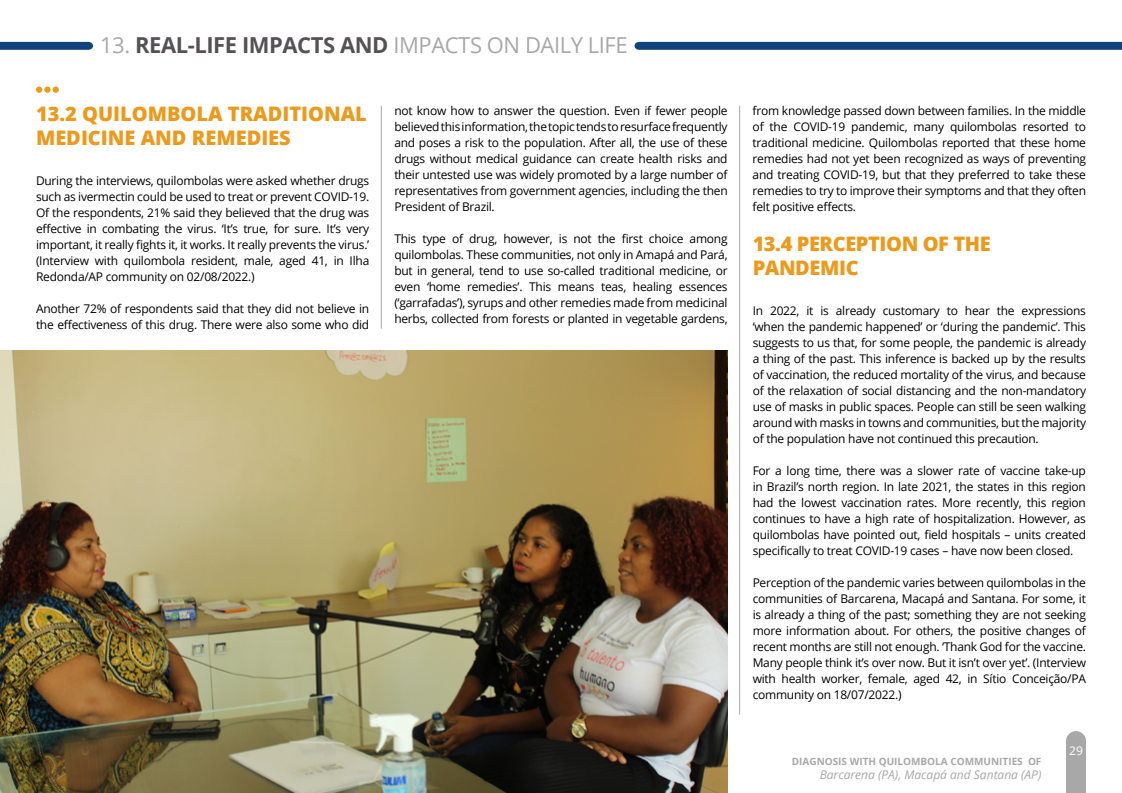
<style>
.page{position:relative;width:1122px;height:793px;background:#fff}
.page>*{position:absolute;margin:0;border:0;box-sizing:border-box;transform-origin:0 0}
.t1{font:22px "Open Sans";letter-spacing:-.02em;color:#a8a8a9}
.t2{font:800 20px/24px "Open Sans";color:#ec991c}
.t3{font:800 20px/24px "Open Sans";letter-spacing:-.02em;color:#ec991c}
.t4{font:12px/16px "Open Sans";letter-spacing:-.02em;color:#000;text-align:justify}
.t5{font:italic 12px "Open Sans";color:#a8a8a9}
.t6{font:12px "Open Sans";color:#fff}
.t7{font:700 10px "Open Sans";color:#a8a8a9}
.s1{font-weight:700;color:#555154}
</style>
<div class="page">
<svg style="left:1066px;top:731px;width:20px;height:62px"></svg>
<svg style="left:0;top:42px;width:93px;height:8px"></svg>
<svg style="left:635px;top:42px;width:487px;height:8px;background:#14477e"></svg>
<img style="left:0;top:350px;width:728px;height:443px">
<svg style="left:36px;top:87px;width:6px;height:6px"></svg>
<div style="left:44px;top:87px;width:7px;height:6px;background:#ec991c;border-radius:50%"></div>
<svg style="left:53px;top:87px;width:6px;height:6px"></svg>
<hr style="left:381px;top:106px;width:1px;height:222px;background:#a8a8a9">
<hr style="left:739px;top:106px;width:1px;height:608px;background:#a8a8a9">
<h1 class="t1" style="left:100px;top:30px;width:529px">13. <span class="s1">REAL-LIFE IMPACTS AND</span> IMPACTS ON DAILY LIFE</h1>
<h2 class="t2" style="left:36px;top:101px;width:332px">13.2 QUILOMBOLA TRADITIONAL<br>MEDICINE AND REMEDIES</h2>
<p class="t4" style="left:36px;top:172px;width:335px">During the interviews, quilombolas were asked whether drugs such as ivermectin could be used to treat or prevent COVID-19.<br>Of the respondents, 21% said they believed that the drug was effective in combating the virus. ‘It’s true, for sure. It’s very important, it really fights it, it works. It really prevents the virus.’ (Interview with quilombola resident, male, aged 41, in Ilha Redonda/AP community on 02/08/2022.)</p>
<p class="t4" style="left:36px;top:300px;width:335px">Another 72% of respondents said that they did not believe in the effectiveness of this drug. There were also some who did</p>
<p class="t4" style="left:394px;top:102px;width:335px">not know how to answer the question. Even if fewer people believed this information, the topic tends to resurface frequently and poses a risk to the population. After all, the use of these drugs without medical guidance can create health risks and their untested use was widely promoted by a large number of representatives from government agencies, including the then President of Brazil.</p>
<p class="t4" style="left:394px;top:230px;width:335px">This type of drug, however, is not the first choice among quilombolas. These communities, not only in Amapá and Pará, but in general, tend to use so-called traditional medicine, or even ‘home remedies’. This means teas, healing essences (‘garrafadas’), syrups and other remedies made from medicinal herbs, collected from forests or planted in vegetable gardens,</p>
<p class="t4" style="left:753px;top:102px;width:335px">from knowledge passed down between families. In the middle of the COVID-19 pandemic, many quilombolas resorted to traditional medicine. Quilombolas reported that these home remedies had not yet been recognized as ways of preventing and treating COVID-19, but that they preferred to take these remedies to try to improve their symptoms and that they often felt positive effects.</p>
<h2 class="t3" style="left:753px;top:230px;width:240px">13.4 PERCEPTION OF THE<br>PANDEMIC</h2>
<p class="t4" style="left:753px;top:302px;width:335px">In 2022, it is already customary to hear the expressions ‘when the pandemic happened’ or ‘during the pandemic’. This suggests to us that, for some people, the pandemic is already a thing of the past. This inference is backed up by the results of vaccination, the reduced mortality of the virus, and because of the relaxation of social distancing and the non-mandatory use of masks in public spaces. People can still be seen walking around with masks in towns and communities, but the majority of the population have not continued this precaution.</p>
<p class="t4" style="left:753px;top:462px;width:335px">For a long time, there was a slower rate of vaccine take-up in Brazil’s north region. In late 2021, the states in this region had the lowest vaccination rates. More recently, this region continues to have a high rate of hospitalization. However, as quilombolas have pointed out, field hospitals – units created specifically to treat COVID-19 cases – have now been closed.</p>
<p class="t4" style="left:753px;top:574px;width:335px">Perception of the pandemic varies between quilombolas in the communities of Barcarena, Macapá and Santana. For some, it is already a thing of the past; something they are not seeking more information about. For others, the positive changes of recent months are still not enough. ‘Thank God for the vaccine.<br>Many people think it’s over now. But it isn’t over yet’. (Interview with health worker, female, aged 42, in Sítio Conceição/PA community on 18/07/2022.)</p>
<p class="t7" style="left:792px;top:754px;width:251px">DIAGNOSIS WITH QUILOMBOLA COMMUNITIES OF</p>
<p class="t5" style="left:820px;top:766px;width:223px">Barcarena (PA), Macapá and Santana (AP)</p>
<p class="t6" style="left:1069px;top:742px;width:15px">29</p>
</div>
